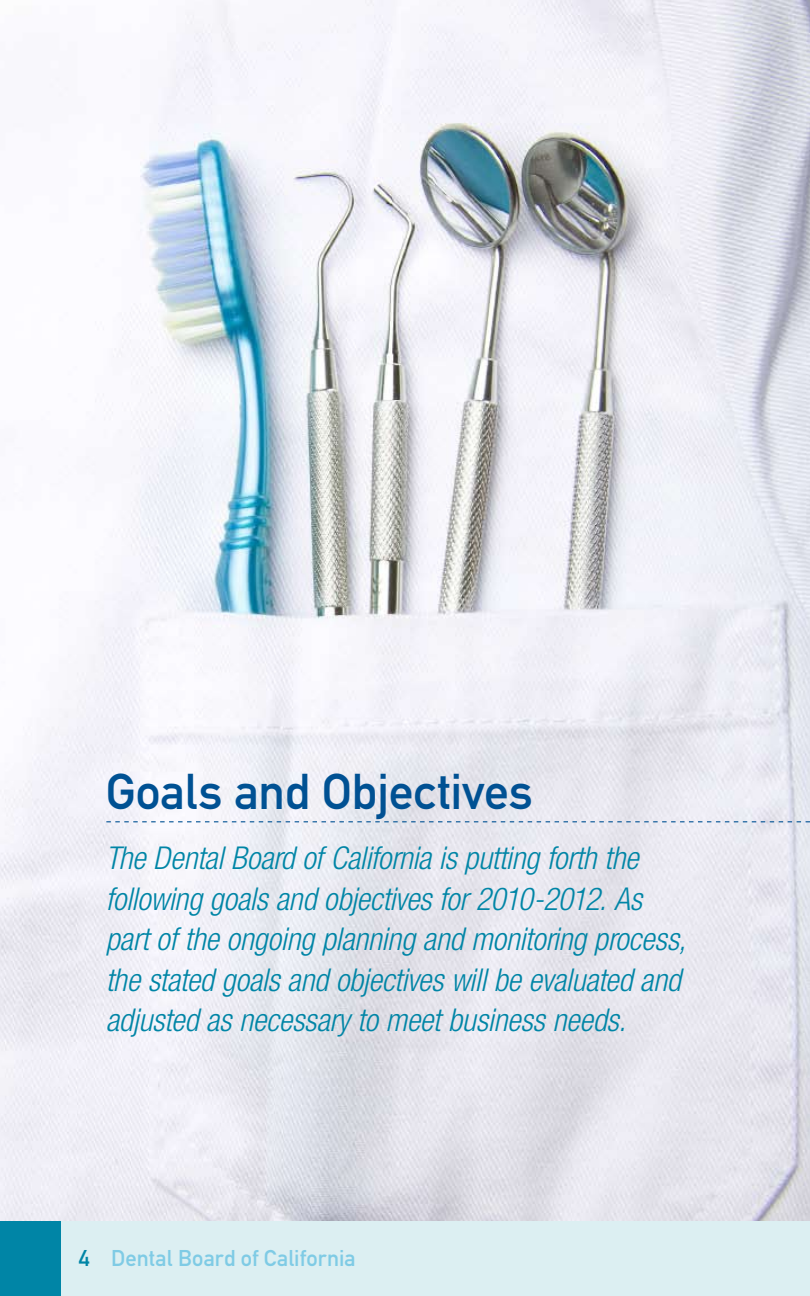
<style>
.page{position:relative;width:810px;height:1296px;background:#fff}
.page>*{position:absolute;margin:0;border:0;box-sizing:border-box;transform-origin:0 0}
.t1{font:49.5px "DIN Mittelschrift Std";letter-spacing:-.005em;color:#005193}
.t2{font:italic 300 condensed 31.5px/40.5px "Helvetica Neue LT Std";letter-spacing:-.005em;color:#0085a6}
.t3{font:22.5px "DIN Mittelschrift Std";letter-spacing:.005em;color:#7fcbe5}
.s1{color:#0085a6}
</style>
<div class="page">
<div style="left:22px;top:1221px;width:788px;height:75px;background:#dceff2"></div>
<div style="left:0;top:1221px;width:61px;height:75px;background:#0085a6"></div>
<img style="left:0;top:0;width:810px;height:1221px">
<svg style="left:106px;top:821px;width:704px;height:1px"></svg>
<h1 class="t1" style="left:106px;top:762px;width:429px">Goals and Objectives</h1>
<p class="t2" style="left:106px;top:839px;width:582px">The Dental Board of California is putting forth the following goals and objectives for 2010-2012. As part of the ongoing planning and monitoring process, the stated goals and objectives will be evaluated and adjusted as necessary to meet business needs.</p>
<p class="t3" style="left:79px;top:1245px;width:279px"><span class="s1">4</span> Dental Board of California</p>
</div>
